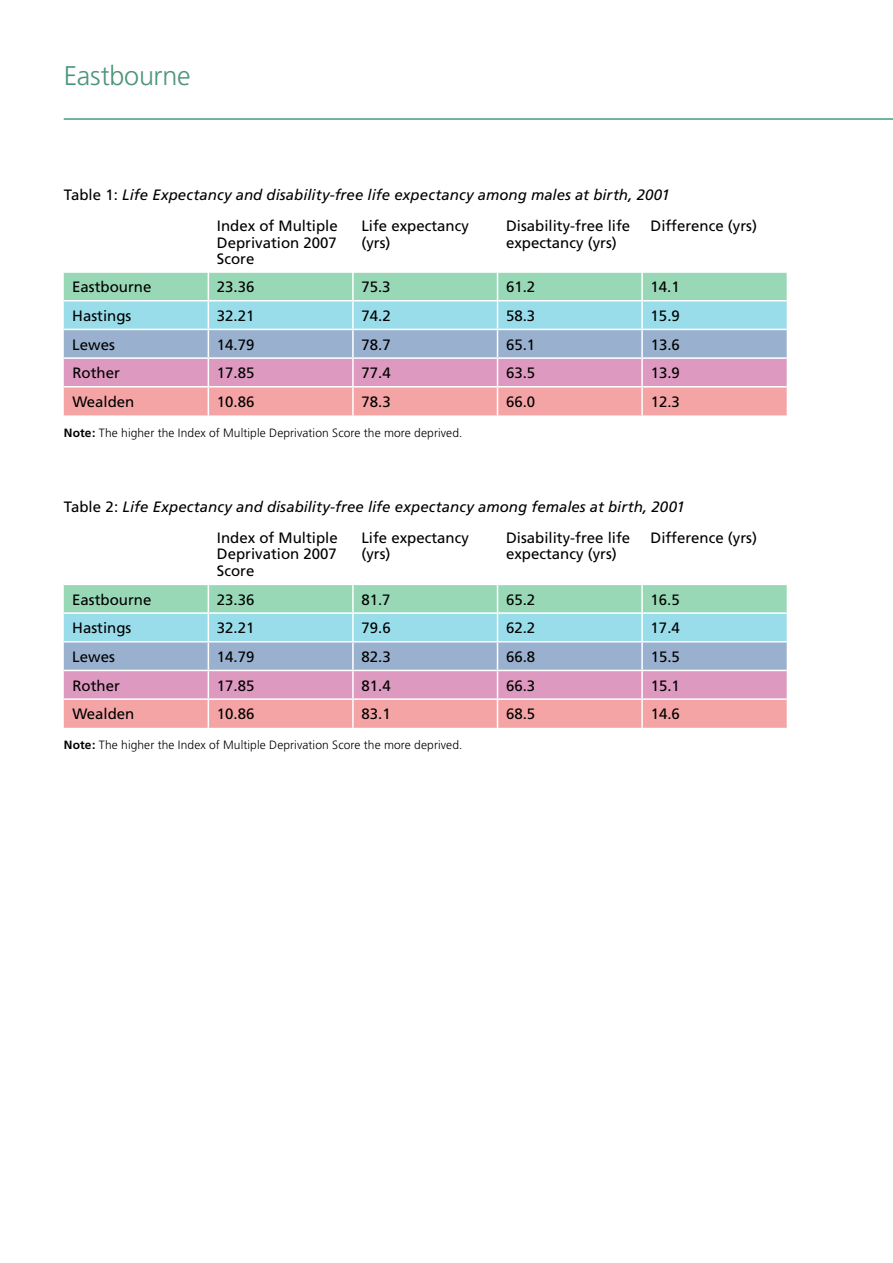
<style>
.page{position:relative;width:893px;height:1263px;background:#fff}
.page>*{position:absolute;margin:0;border:0;box-sizing:border-box;transform-origin:0 0}
.t1{font:300 27px "Frutiger";letter-spacing:-.01em;color:#4d9579}
.t2{font:15px/16.5px "Frutiger";color:#000}
.t3{font:italic 15px "Frutiger";letter-spacing:.005em;color:#000}
.t4{font:300 12px "Frutiger";letter-spacing:.01em;color:#000}
.s1{font-style:normal}
.s2{font-weight:700}
</style>
<div class="page">
<hr style="left:64px;top:118px;width:829px;height:2px;background:#4da585">
<svg style="left:64px;top:273px;width:723px;height:142px;background:#bcbdc6"></svg>
<svg style="left:64px;top:584px;width:723px;height:144px;background:#bdbec7"></svg>
<h1 class="t1" style="left:64px;top:60px;width:128px">Eastbourne</h1>
<p class="t3" style="left:64px;top:187px;width:608px"><span class="s1">Table 1:</span> Life Expectancy and disability-free life expectancy among males at birth, 2001</p>
<p class="t2" style="left:217px;top:218px;width:122px;text-align:justify">Index of Multiple Deprivation 2007<br>Score</p>
<p class="t2" style="left:361px;top:218px;width:109px">Life expectancy (yrs)</p>
<p class="t2" style="left:506px;top:218px;width:126px">Disability-free life expectancy (yrs)</p>
<p class="t2" style="left:651px;top:218px;width:108px">Difference (yrs)</p>
<p class="t2" style="left:72px;top:279px;width:81px">Eastbourne</p>
<p class="t2" style="left:217px;top:279px;width:39px">23.36</p>
<p class="t2" style="left:361px;top:279px;width:31px">75.3</p>
<p class="t2" style="left:506px;top:279px;width:31px">61.2</p>
<p class="t2" style="left:651px;top:279px;width:31px">14.1</p>
<p class="t2" style="left:72px;top:307px;width:61px">Hastings</p>
<p class="t2" style="left:217px;top:307px;width:39px">32.21</p>
<p class="t2" style="left:361px;top:307px;width:31px">74.2</p>
<p class="t2" style="left:506px;top:307px;width:31px">58.3</p>
<p class="t2" style="left:651px;top:307px;width:31px">15.9</p>
<p class="t2" style="left:72px;top:336px;width:44px">Lewes</p>
<p class="t2" style="left:217px;top:336px;width:39px">14.79</p>
<p class="t2" style="left:361px;top:336px;width:31px">78.7</p>
<p class="t2" style="left:506px;top:336px;width:31px">65.1</p>
<p class="t2" style="left:651px;top:336px;width:31px">13.6</p>
<p class="t2" style="left:72px;top:365px;width:49px">Rother</p>
<p class="t2" style="left:217px;top:365px;width:39px">17.85</p>
<p class="t2" style="left:361px;top:365px;width:31px">77.4</p>
<p class="t2" style="left:506px;top:365px;width:31px">63.5</p>
<p class="t2" style="left:651px;top:365px;width:31px">13.9</p>
<p class="t2" style="left:72px;top:393px;width:64px">Wealden</p>
<p class="t2" style="left:217px;top:393px;width:39px">10.86</p>
<p class="t2" style="left:361px;top:393px;width:31px">78.3</p>
<p class="t2" style="left:506px;top:393px;width:31px">66.0</p>
<p class="t2" style="left:651px;top:393px;width:31px">12.3</p>
<p class="t4" style="left:64px;top:426px;width:400px"><span class="s2">Note:</span> The higher the Index of Multiple Deprivation Score the more deprived.</p>
<p class="t3" style="left:64px;top:498px;width:623px"><span class="s1">Table 2:</span> Life Expectancy and disability-free life expectancy among females at birth, 2001</p>
<p class="t2" style="left:217px;top:529px;width:122px;text-align:justify">Index of Multiple Deprivation 2007<br>Score</p>
<p class="t2" style="left:361px;top:529px;width:109px">Life expectancy (yrs)</p>
<p class="t2" style="left:506px;top:529px;width:126px">Disability-free life expectancy (yrs)</p>
<p class="t2" style="left:651px;top:529px;width:108px">Difference (yrs)</p>
<p class="t2" style="left:72px;top:591px;width:81px">Eastbourne</p>
<p class="t2" style="left:217px;top:591px;width:39px">23.36</p>
<p class="t2" style="left:361px;top:591px;width:31px">81.7</p>
<p class="t2" style="left:506px;top:591px;width:31px">65.2</p>
<p class="t2" style="left:651px;top:591px;width:31px">16.5</p>
<p class="t2" style="left:72px;top:620px;width:61px">Hastings</p>
<p class="t2" style="left:217px;top:620px;width:39px">32.21</p>
<p class="t2" style="left:361px;top:620px;width:31px">79.6</p>
<p class="t2" style="left:506px;top:620px;width:31px">62.2</p>
<p class="t2" style="left:651px;top:620px;width:31px">17.4</p>
<p class="t2" style="left:72px;top:648px;width:44px">Lewes</p>
<p class="t2" style="left:217px;top:648px;width:39px">14.79</p>
<p class="t2" style="left:361px;top:648px;width:31px">82.3</p>
<p class="t2" style="left:506px;top:648px;width:31px">66.8</p>
<p class="t2" style="left:651px;top:648px;width:31px">15.5</p>
<p class="t2" style="left:72px;top:677px;width:49px">Rother</p>
<p class="t2" style="left:217px;top:677px;width:39px">17.85</p>
<p class="t2" style="left:361px;top:677px;width:31px">81.4</p>
<p class="t2" style="left:506px;top:677px;width:31px">66.3</p>
<p class="t2" style="left:651px;top:677px;width:31px">15.1</p>
<p class="t2" style="left:72px;top:706px;width:64px">Wealden</p>
<p class="t2" style="left:217px;top:706px;width:39px">10.86</p>
<p class="t2" style="left:361px;top:706px;width:31px">83.1</p>
<p class="t2" style="left:506px;top:706px;width:31px">68.5</p>
<p class="t2" style="left:651px;top:706px;width:31px">14.6</p>
<p class="t4" style="left:64px;top:738px;width:400px"><span class="s2">Note:</span> The higher the Index of Multiple Deprivation Score the more deprived.</p>
</div>
